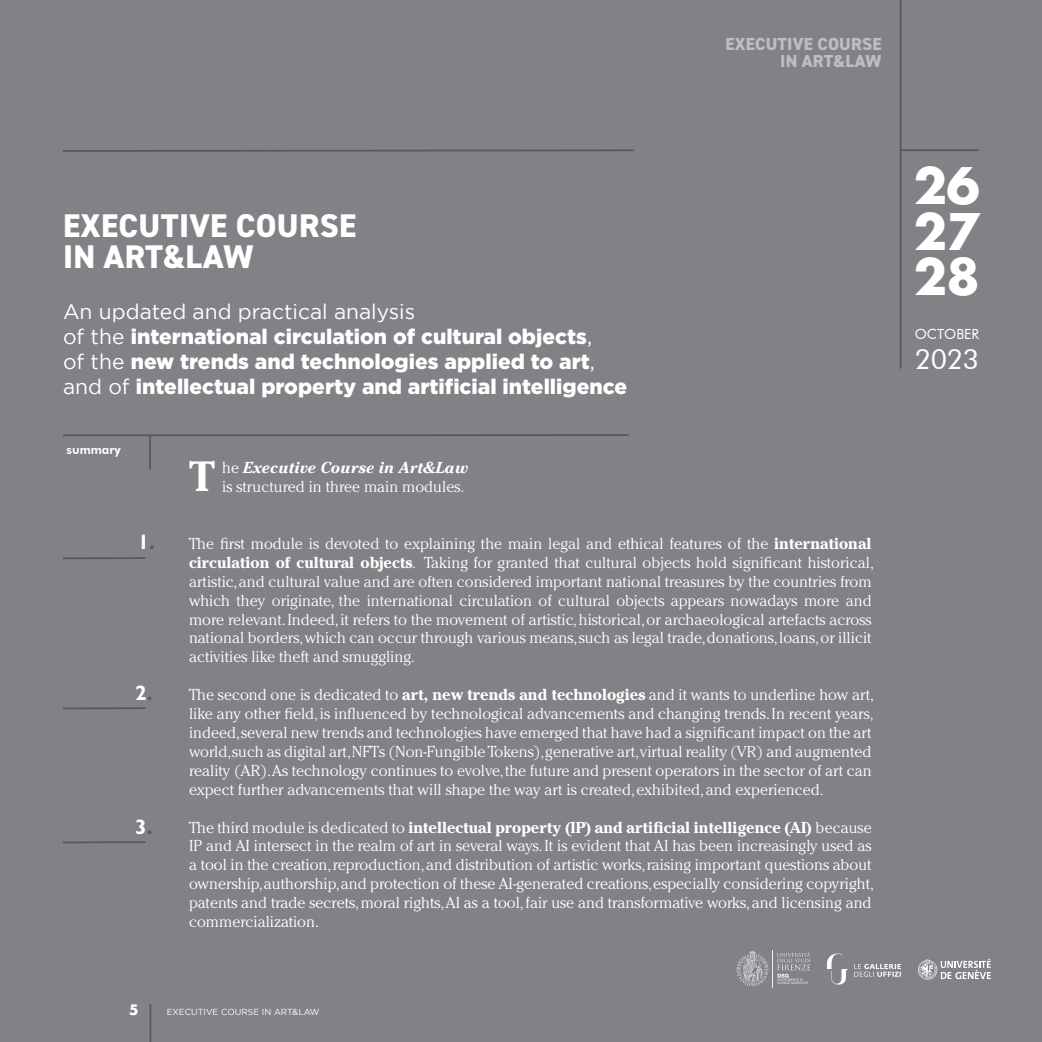
<style>
.page{position:relative;width:1042px;height:1042px;background:#808285}
.page>*{position:absolute;margin:0;border:0;box-sizing:border-box;transform-origin:0 0}
.t1{font:700 49px/45.5px "Futura";color:#fff;text-align:justify}
.t2{font:700 42px "Cheltenham Std";color:#fff}
.t3{font:800 32.9px/31.5px "DIN2014";letter-spacing:.01em;color:#fff}
.t4{font:27.65px "Futura BT";color:#fff}
.t5{font:900 21px/25.2px "Gotham";color:#fff}
.t6{font:700 21px "Gill Sans Std";color:#fff}
.t7{font:800 17.5px/17.5px "DIN2014";letter-spacing:.01em;color:#bdbec1;text-align:right}
.t8{font:300 15.75px/18.9px "Cheltenham Std";color:#fff}
.t9{font:14px "Futura BT";color:#fff}
.t10{font:700 14px "Futura";color:#fff}
.t11{font:800 12.25px "Futura BT";color:#fff}
.t12{font:8.75px "Gotham";color:#fff}
.s1{font-weight:400}
.s2{color:#57585a}
.s3{font-weight:700;font-style:italic}
.s4{font-weight:700}
</style>
<div class="page">
<hr style="left:899px;top:0;width:2px;height:369px;background:#57585a">
<hr style="left:900px;top:149px;width:79px;height:2px;background:#57585a">
<hr style="left:150px;top:1004px;width:1px;height:38px;background:#57585a">
<svg style="left:736px;top:950px;width:74px;height:38px"></svg>
<svg style="left:827px;top:953px;width:74px;height:31px"></svg>
<svg style="left:918px;top:958px;width:73px;height:21px"></svg>
<svg style="left:63px;top:149px;width:570px;height:3px"></svg>
<hr style="left:63px;top:434px;width:566px;height:2px;background:#57585a">
<hr style="left:149px;top:435px;width:2px;height:35px;background:#57585a">
<hr style="left:63px;top:557px;width:82px;height:2px;background:#57585a">
<hr style="left:63px;top:707px;width:82px;height:2px;background:#57585a">
<hr style="left:63px;top:841px;width:82px;height:2px;background:#57585a">
<p class="t7" style="left:725px;top:35px;width:157px">EXECUTIVE COURSE<br>IN ART&amp;LAW</p>
<h3 class="t3" style="left:63px;top:210px;width:295px">EXECUTIVE COURSE<br>IN ART&amp;LAW</h3>
<h3 class="t5" style="left:63px;top:298px;width:565px"><span class="s1">An updated and practical analysis<br>of the</span> international circulation of cultural objects<span class="s1">,<br>of the</span> new trends and technologies applied to art<span class="s1">, and of</span> intellectual property and artificial intelligence</h3>
<p class="t11" style="left:66px;top:443px;width:56px">summary</p>
<h3 class="t6" style="left:138px;top:530px;width:19px">1<span class="s2">.</span></h3>
<h3 class="t6" style="left:135px;top:680px;width:19px">2<span class="s2">.</span></h3>
<h3 class="t6" style="left:135px;top:814px;width:19px">3<span class="s2">.</span></h3>
<h2 class="t2" style="left:189px;top:451px;width:28px">T</h2>
<p class="t8" style="left:222px;top:458px;width:247px">he <span class="s3">Executive Course in Art&amp;Law </span>is structured in three main modules.</p>
<p class="t8" style="left:189px;top:534px;width:686px">The first module is devoted to explaining the main legal and ethical features of the <span class="s4">international circulation of cultural objects</span>. Taking for granted that cultural objects hold significant historical, artistic, and cultural value and are often considered important national treasures by the countries from which they originate, the international circulation of cultural objects appears nowadays more and more relevant. Indeed, it refers to the movement of artistic, historical, or archaeological artefacts across national borders, which can occur through various means, such as legal trade, donations, loans, or illicit activities like theft and smuggling.</p>
<p class="t8" style="left:189px;top:685px;width:686px">The second one is dedicated to <span class="s4">art, new trends and technologies</span> and it wants to underline how art, like any other field, is influenced by technological advancements and changing trends. In recent years, indeed,several new trends and technologies have emerged that have had a significant impact on the art world,such as digital art,NFTs (Non-Fungible Tokens),generative art,virtual reality (VR) and augmented reality (AR).As technology continues to evolve, the future and present operators in the sector of art can expect further advancements that will shape the way art is created, exhibited, and experienced.</p>
<p class="t8" style="left:189px;top:817px;width:686px">The third module is dedicated to <span class="s4">intellectual property (IP) and artificial intelligence (AI)</span> because IP and AI intersect in the realm of art in several ways. It is evident that AI has been increasingly used as a tool in the creation, reproduction, and distribution of artistic works, raising important questions about ownership, authorship, and protection of these AI-generated creations, especially considering copyright, patents and trade secrets, moral rights, AI as a tool, fair use and transformative works, and licensing and commercialization.</p>
<p class="t10" style="left:129px;top:1000px;width:11px">5</p>
<p class="t12" style="left:167px;top:1007px;width:154px">EXECUTIVE COURSE IN ART&amp;LAW</p>
<h1 class="t1" style="left:914px;top:163px;width:68px">26<br>27<br>28</h1>
<p class="t9" style="left:915px;top:326px;width:66px">OCTOBER</p>
<h3 class="t4" style="left:915px;top:342px;width:66px">2023</h3>
</div>
